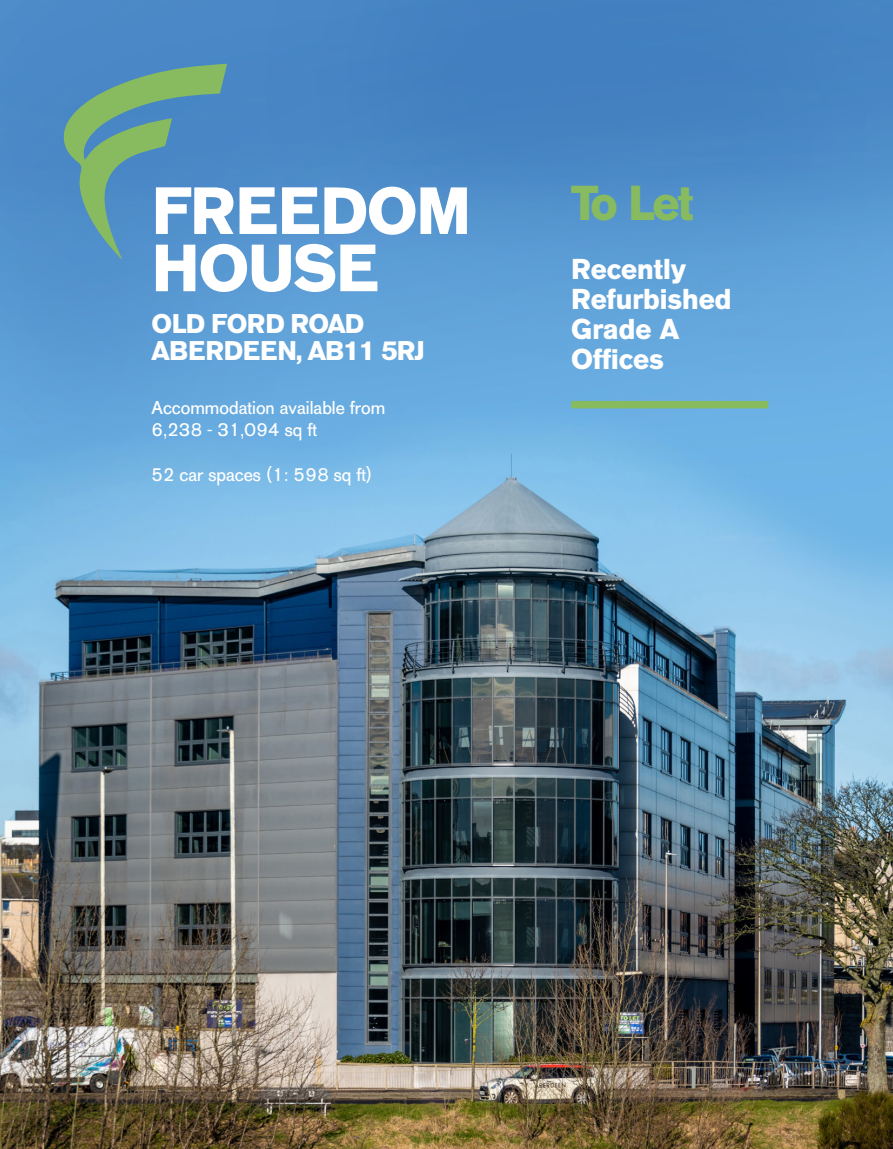
<style>
.page{position:relative;width:893px;height:1149px;background:#fff}
.page>*{position:absolute;margin:0;border:0;box-sizing:border-box;transform-origin:0 0}
.t1{font:700 65.85px "AG Old Face";letter-spacing:-.02em;color:#fff}
.t2{font:700 48.45px "AG Old Face";color:#88bb5f}
.t3{font:700 28.5px/30px "AG Old Face";color:#fff}
.t4{font:700 26.85px/26.8px "AG Old Face";letter-spacing:-.02em;color:#fff}
.t5{font:18.45px/22px "AG Old Face";color:#fff}
</style>
<div class="page">
<img style="left:0;top:0;width:893px;height:1148px">
<div style="left:571px;top:401px;width:197px;height:7px;background:#88bb5f"></div>
<svg style="left:63px;top:64px;width:164px;height:195px;background:#5d98aa"></svg>
<h1 class="t1" style="left:152px;top:171px;width:321px">FREEDOM</h1>
<h2 class="t2" style="left:571px;top:174px;width:124px">To Let</h2>
<h1 class="t1" style="left:152px;top:228px;width:228px">HOUSE</h1>
<h3 class="t4" style="left:152px;top:310px;width:275px">OLD FORD ROAD<br>ABERDEEN, AB11 5RJ</h3>
<h3 class="t3" style="left:571px;top:254px;width:162px">Recently<br>Refurbished<br>Grade A<br>Offices</h3>
<p class="t5" style="left:152px;top:397px;width:235px">Accommodation available from<br>6,238 - 31,094 sq ft</p>
<p class="t5" style="left:152px;top:463px;width:222px">52 car spaces (1: 598 sq ft)</p>
</div>
